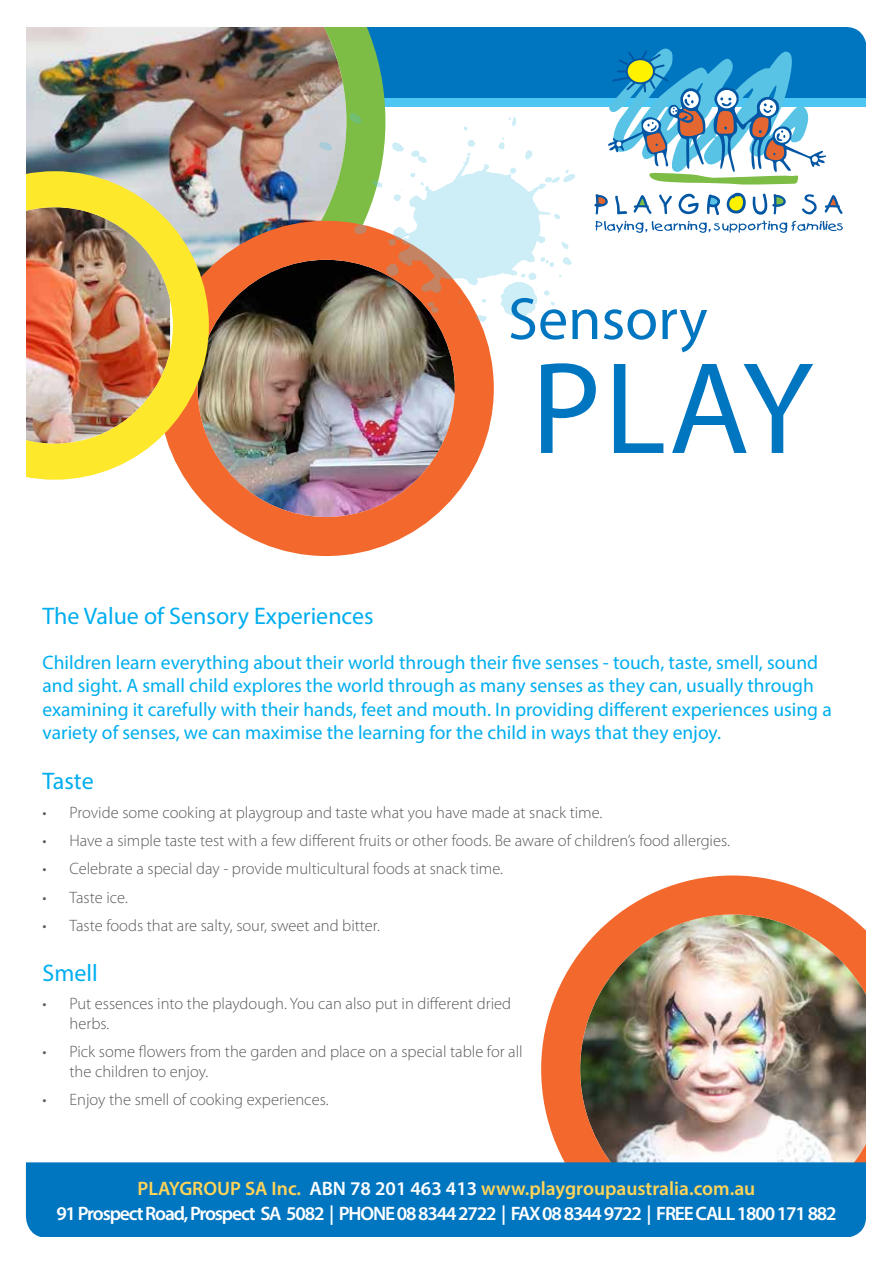
<style>
.page{position:relative;width:893px;height:1263px;background:#fff}
.page>*{position:absolute;margin:0;border:0;box-sizing:border-box;transform-origin:0 0}
.t1{font:132px "Myriad Pro";color:#0076c0}
.t2{font:60px "Myriad Pro";color:#0076c0}
.t3{font:24px "Myriad Pro";color:#00aeef}
.t4{font:19.5px/23.4px "Myriad Pro";color:#00aeef}
.t5{font:600 19.5px/25.2px "Myriad Pro";letter-spacing:-.06em;color:#fff;text-align:center}
.t6{font:300 16.5px/19.8px "Myriad Pro";color:#58595b}
.s1{color:#ffd457}
</style>
<div class="page">
<img style="left:541px;top:875px;width:325px;height:287px">
<div style="left:26px;top:27px;width:841px;height:71px;background:#0076c0"></div>
<div style="left:26px;top:98px;width:841px;height:9px;background:#4dc6f4"></div>
<svg style="left:608px;top:48px;width:218px;height:137px"></svg>
<svg style="left:594px;top:193px;width:249px;height:40px"></svg>
<img style="left:26px;top:27px;width:359px;height:270px">
<div style="left:178px;top:240px;width:296px;height:296px;background:#f2682d;border-radius:50%"></div>
<img style="left:198px;top:260px;width:257px;height:257px;border-radius:129px">
<div style="left:159px;top:221px;width:335px;height:335px;border:39px solid #f2682d;border-radius:50%"></div>
<img style="left:26px;top:171px;width:183px;height:309px">
<svg style="left:319px;top:113px;width:256px;height:209px"></svg>
<div style="left:26px;top:1162px;width:840px;height:75px;background:#0076c0"></div>
<h2 class="t2" style="left:508px;top:282px;width:201px">Sensory</h2>
<h1 class="t1" style="left:531px;top:327px;width:284px">Play</h1>
<h3 class="t3" style="left:43px;top:601px;width:333px">The Value of Sensory Experiences</h3>
<p class="t4" style="left:43px;top:650px;width:791px">Children learn everything about their world through their five senses - touch, taste, smell, sound and sight. A small child explores the world through as many senses as they can, usually through examining it carefully with their hands, feet and mouth. In providing different experiences using a variety of senses, we can maximise the learning for the child in ways that they enjoy.</p>
<h3 class="t3" style="left:43px;top:766px;width:53px">Taste</h3>
<p class="t6" style="left:43px;top:802px;width:561px">• Provide some cooking at playgroup and taste what you have made at snack time.</p>
<p class="t6" style="left:43px;top:830px;width:689px">• Have a simple taste test with a few different fruits or other foods. Be aware of children’s food allergies.</p>
<p class="t6" style="left:43px;top:859px;width:462px">• Celebrate a special day - provide multicultural foods at snack time.</p>
<p class="t6" style="left:43px;top:887px;width:87px">• Taste ice.</p>
<p class="t6" style="left:43px;top:915px;width:339px">• Taste foods that are salty, sour, sweet and bitter.</p>
<h3 class="t3" style="left:43px;top:958px;width:57px">Smell</h3>
<p class="t6" style="left:70px;top:994px;width:443px;text-indent:-27px">• Put essences into the playdough. You can also put in different dried herbs.</p>
<p class="t6" style="left:70px;top:1042px;width:455px;text-indent:-27px">• Pick some flowers from the garden and place on a special table for all the children to enjoy.</p>
<p class="t6" style="left:43px;top:1090px;width:287px">• Enjoy the smell of cooking experiences.</p>
<p class="t5" style="left:56px;top:1175px;width:782px"><span class="s1">PLAYGROUP SA Inc.</span> ABN 78 201 463 413 <span class="s1">www.playgroupaustralia.com.au<br></span>91 Prospect Road, Prospect SA 5082 | PHONE 08 8344 2722 | FAX 08 8344 9722 | FREE CALL 1800 171 882</p>
</div>
